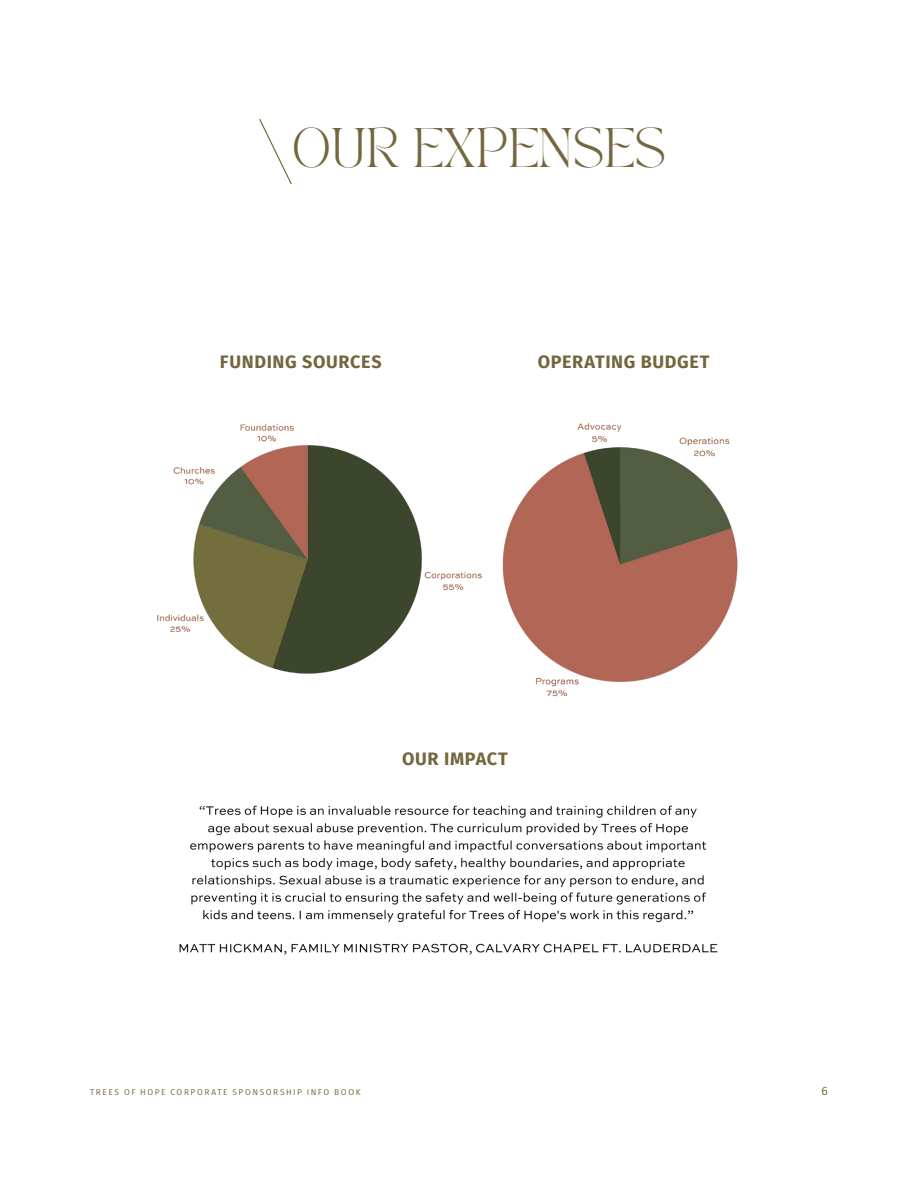
<style>
.page{position:relative;width:918px;height:1188px;background:#fff}
.page>*{position:absolute;margin:0;border:0;box-sizing:border-box;transform-origin:0 0}
.t1{font:39px "TAN PEARL Regular";letter-spacing:-.01em;color:#74663e}
._20_25___Left{font:700 18px "Fira Sans";letter-spacing:.035em;color:#74663e}
.t2{font:12px "Fira Sans";color:#74663e}
.t3{font:8.4px "Fira Sans";letter-spacing:.18em;color:#74663e}
</style>
<div class="page">
<svg style="left:259px;top:119px;width:33px;height:66px"></svg>
<img style="left:157px;top:422px;width:581px;height:533px">
<p class="t1" style="left:292px;top:120px;width:376px">OUR EXPENSES</p>
<p class="_20_25___Left" style="left:220px;top:349px;width:163px">FUNDING SOURCES</p>
<p class="_20_25___Left" style="left:538px;top:349px;width:173px">OPERATING BUDGET</p>
<p class="_20_25___Left" style="left:402px;top:746px;width:107px">OUR IMPACT</p>
<p class="t3" style="left:90px;top:1086px;width:272px">TREES OF HOPE CORPORATE SPONSORSHIP INFO BOOK</p>
<h3 class="t2" style="left:822px;top:1082px;width:8px">6</h3>
</div>
